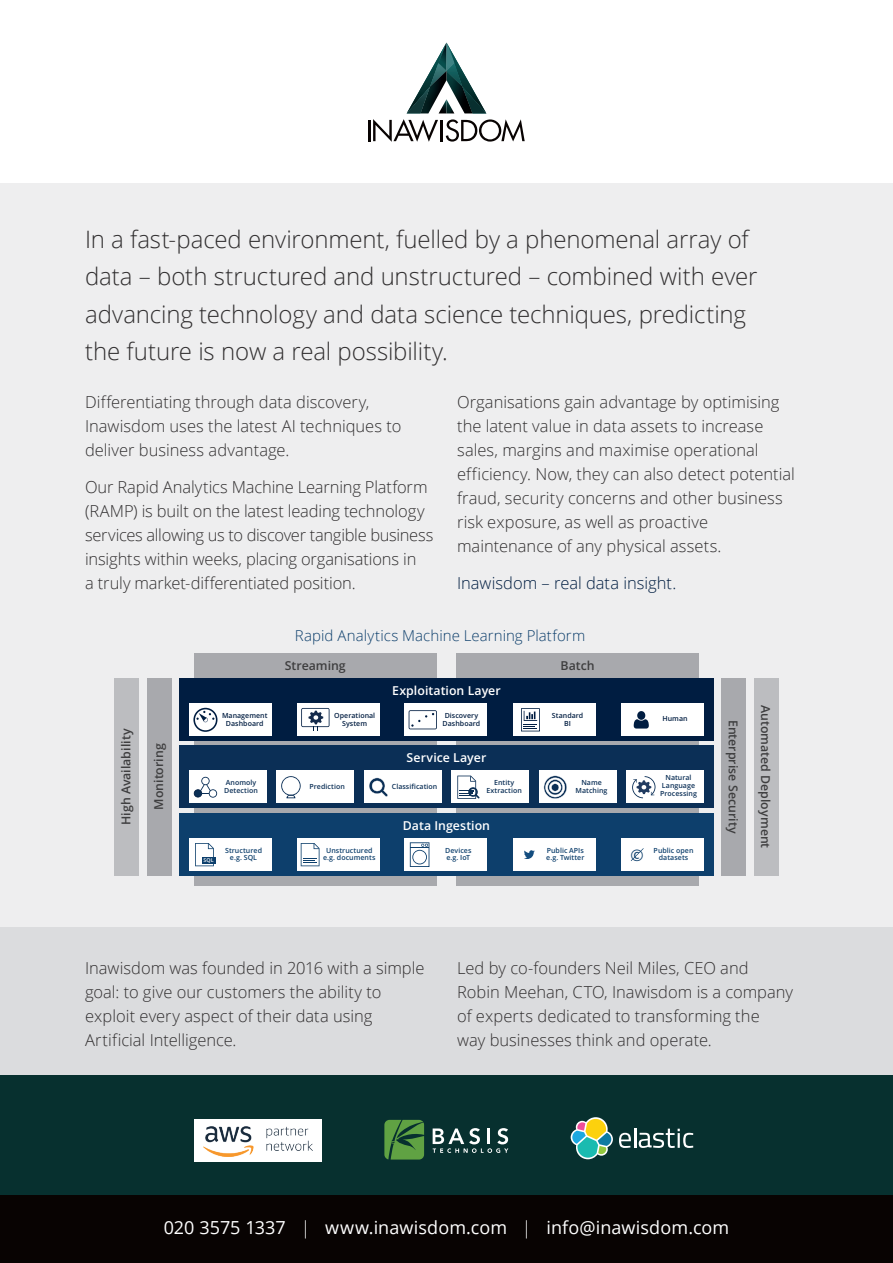
<style>
.page{position:relative;width:893px;height:1263px;background:#fff}
.page>*{position:absolute;margin:0;border:0;box-sizing:border-box;transform-origin:0 0}
.t1{font:300 24px/37.5px "Open Sans";letter-spacing:-.005em;color:#312f30}
.t2{font:18px "Open Sans";letter-spacing:.005em;color:#fff}
.t3{font:300 16.5px/24px "Open Sans";color:#312f30}
.t4{font:300 16.5px "Open Sans";color:#001d41}
.t5{font:15.9px "Open Sans";color:#0d3f6c}
.t6{font:300 15px "Open Sans";letter-spacing:.005em;color:#0d3f6c}
.t7{font:600 12.3px "Open Sans";color:#3e3e3f}
.t8{font:600 12.3px "Open Sans";color:#fff}
.t9{font:600 7.05px/7.9px "Open Sans";letter-spacing:.005em;color:#0d3f6c;text-align:center}
.t10{font:600 7.05px/7.9px "Open Sans";letter-spacing:.005em;color:#0b2f56;text-align:center}
.t11{font:600 7.05px/7.9px "Open Sans";letter-spacing:.005em;color:#001d41;text-align:center}
.t12{font:600 5.25px "Open Sans";color:#fff}
.s1{font-weight:300}
</style>
<div class="page">
<div style="left:0;top:183px;width:893px;height:748px;background:#eeeeef"></div>
<div style="left:0;top:927px;width:893px;height:149px;background:#dbdcde"></div>
<div style="left:0;top:1195px;width:893px;height:68px;background:#080302"></div>
<img style="left:435px;top:56px;width:28px;height:15px">
<img style="left:430px;top:63px;width:32px;height:8px">
<img style="left:472px;top:88px;width:14px;height:25px">
<img style="left:407px;top:90px;width:13px;height:23px">
<img style="left:420px;top:71px;width:52px;height:42px">
<img style="left:438px;top:43px;width:16px;height:28px">
<hr style="left:368px;top:120px;width:3px;height:21px;background:#080302">
<svg style="left:373px;top:119px;width:65px;height:23px"></svg>
<hr style="left:441px;top:120px;width:2px;height:21px;background:#080302">
<svg style="left:446px;top:119px;width:79px;height:23px"></svg>
<div style="left:0;top:1076px;width:893px;height:119px;background:#07302f"></div>
<svg style="left:433px;top:1128px;width:75px;height:25px"></svg>
<svg style="left:384px;top:1120px;width:40px;height:39px"></svg>
<svg style="left:619px;top:1133px;width:12px;height:15px"></svg>
<hr style="left:634px;top:1128px;width:2px;height:20px;background:#fff">
<svg style="left:639px;top:1128px;width:54px;height:20px"></svg>
<svg style="left:571px;top:1117px;width:42px;height:42px"></svg>
<div style="left:194px;top:653px;width:242px;height:232px;background:#a8a9ad"></div>
<div style="left:456px;top:653px;width:243px;height:232px;background:#a8a9ad"></div>
<div style="left:179px;top:678px;width:535px;height:62px;background:#001d41"></div>
<div style="left:179px;top:745px;width:535px;height:63px;background:#0b2f56"></div>
<div style="left:179px;top:813px;width:535px;height:62px;background:#0d3f6c"></div>
<div style="left:147px;top:678px;width:25px;height:197px;background:#a8a9ad"></div>
<div style="left:114px;top:678px;width:25px;height:197px;background:#bcbdc0"></div>
<div style="left:754px;top:678px;width:25px;height:197px;background:#bcbdc0"></div>
<div style="left:721px;top:678px;width:25px;height:197px;background:#a8a9ad"></div>
<div style="left:189px;top:770px;width:78px;height:33px;background:#fff"></div>
<div style="left:277px;top:770px;width:77px;height:33px;background:#fff"></div>
<div style="left:364px;top:770px;width:77px;height:33px;background:#fff"></div>
<div style="left:451px;top:770px;width:78px;height:33px;background:#fff"></div>
<div style="left:539px;top:770px;width:77px;height:33px;background:#fff"></div>
<div style="left:626px;top:770px;width:78px;height:33px;background:#fff"></div>
<div style="left:189px;top:703px;width:83px;height:32px;background:#fff"></div>
<div style="left:297px;top:703px;width:83px;height:32px;background:#fff"></div>
<div style="left:404px;top:703px;width:82px;height:32px;background:#fff"></div>
<div style="left:513px;top:703px;width:83px;height:32px;background:#fff"></div>
<div style="left:621px;top:703px;width:83px;height:32px;background:#fff"></div>
<svg style="left:369px;top:778px;width:19px;height:19px"></svg>
<svg style="left:193px;top:708px;width:24px;height:24px"></svg>
<svg style="left:301px;top:708px;width:28px;height:23px"></svg>
<svg style="left:409px;top:710px;width:28px;height:19px"></svg>
<svg style="left:521px;top:708px;width:19px;height:23px"></svg>
<svg style="left:634px;top:711px;width:15px;height:17px"></svg>
<svg style="left:194px;top:777px;width:23px;height:21px"></svg>
<svg style="left:544px;top:775px;width:23px;height:24px"></svg>
<svg style="left:632px;top:776px;width:23px;height:22px"></svg>
<svg style="left:457px;top:776px;width:22px;height:23px"></svg>
<svg style="left:281px;top:776px;width:20px;height:22px"></svg>
<div style="left:189px;top:838px;width:83px;height:32px;background:#fff"></div>
<div style="left:297px;top:838px;width:83px;height:32px;background:#fff"></div>
<div style="left:404px;top:838px;width:82px;height:32px;background:#fff"></div>
<div style="left:513px;top:838px;width:83px;height:32px;background:#fff"></div>
<div style="left:621px;top:838px;width:83px;height:32px;background:#fff"></div>
<svg style="left:195px;top:843px;width:19px;height:23px"></svg>
<div style="left:202px;top:857px;width:13px;height:7px;background:#0d3f6c"></div>
<svg style="left:301px;top:843px;width:18px;height:23px"></svg>
<svg style="left:524px;top:850px;width:11px;height:9px"></svg>
<svg style="left:631px;top:848px;width:13px;height:13px"></svg>
<svg style="left:410px;top:842px;width:19px;height:25px"></svg>
<div style="left:195px;top:1118px;width:127px;height:43px;background:#fff"></div>
<img style="left:204px;top:1126px;width:109px;height:31px">
<h1 class="t1" style="left:85px;top:220px;width:674px">In a fast-paced environment, fuelled by a phenomenal array of data – both structured and unstructured – combined with ever advancing technology and data science techniques, predicting the future is now a real possibility.</h1>
<p class="t3" style="left:85px;top:390px;width:318px">Differentiating through data discovery,<br>Inawisdom uses the latest AI techniques to deliver business advantage.</p>
<p class="t3" style="left:85px;top:474px;width:350px">Our Rapid Analytics Machine Learning Platform (RAMP) is built on the latest leading technology services allowing us to discover tangible business insights within weeks, placing organisations in<br>a truly market-differentiated position.</p>
<p class="t3" style="left:457px;top:390px;width:339px">Organisations gain advantage by optimising the latent value in data assets to increase sales, margins and maximise operational efficiency. Now, they can also detect potential fraud, security concerns and other business risk exposure, as well as proactive maintenance of any physical assets.</p>
<p class="t4" style="left:457px;top:572px;width:221px">Inawisdom – real data insight.</p>
<p class="t6" style="left:295px;top:625px;width:292px">Rapid Analytics Machine Learning Platform</p>
<p class="t7" style="left:285px;top:657px;width:62px">Streaming</p>
<p class="t7" style="left:560px;top:657px;width:36px">Batch</p>
<p class="t8" style="left:392px;top:682px;width:110px">Exploitation Layer</p>
<p class="t11" style="left:222px;top:711px;width:47px">Management<br>Dashboard</p>
<p class="t11" style="left:334px;top:711px;width:43px">Operational<br>System</p>
<p class="t11" style="left:443px;top:711px;width:39px;text-align:left">Discovery<br>Dashboard</p>
<p class="t11" style="left:552px;top:711px;width:33px">Standard<br>BI</p>
<p class="t11" style="left:662px;top:715px;width:27px">Human</p>
<p class="t7" style="left:118px;top:825px;width:98px;rotate:-90deg">High Availability</p>
<p class="t7" style="left:742px;top:720px;width:115px;rotate:90deg">Enterprise Security</p>
<p class="t7" style="left:150px;top:810px;width:68px;rotate:-90deg">Monitoring</p>
<p class="t8" style="left:407px;top:749px;width:81px">Service Layer</p>
<p class="t10" style="left:224px;top:778px;width:35px;text-align:left">Anomoly<br>Detection</p>
<p class="t10" style="left:392px;top:783px;width:47px">Classification</p>
<p class="t10" style="left:576px;top:778px;width:33px">Name<br>Matching</p>
<p class="t10" style="left:660px;top:773px;width:38px">Natural<br>Language<br>Processing</p>
<p class="t10" style="left:486px;top:778px;width:37px">Entity<br>Extraction</p>
<p class="t10" style="left:310px;top:783px;width:37px">Prediction</p>
<p class="t8" style="left:403px;top:817px;width:89px">Data Ingestion</p>
<p class="t12" style="left:203px;top:856px;width:12px">SQL</p>
<p class="t9" style="left:546px;top:846px;width:40px;text-align:left">Public APIs e.g. Twitter</p>
<p class="t9" style="left:654px;top:846px;width:41px">Public open datasets</p>
<p class="t9" style="left:225px;top:846px;width:38px">Structured e.g. SQL</p>
<p class="t5" style="left:631px;top:844px;width:15px">©</p>
<p class="t9" style="left:323px;top:846px;width:54px">Unstructured e.g. documents</p>
<p class="t9" style="left:445px;top:846px;width:28px;text-align:left">Devices e.g. IoT</p>
<p class="t7" style="left:774px;top:705px;width:145px;rotate:90deg">Automated Deployment</p>
<p class="t3" style="left:85px;top:955px;width:341px">Inawisdom was founded in 2016 with a simple goal: to give our customers the ability to exploit every aspect of their data using Artificial Intelligence.</p>
<p class="t3" style="left:457px;top:955px;width:338px">Led by co-founders Neil Miles, CEO and Robin Meehan, CTO, Inawisdom is a company of experts dedicated to transforming the<br>way businesses think and operate.</p>
<p class="t2" style="left:164px;top:1215px;width:567px">020 3575 1337 <span class="s1">|</span> www.inawisdom.com <span class="s1">|</span> info@inawisdom.com</p>
</div>
